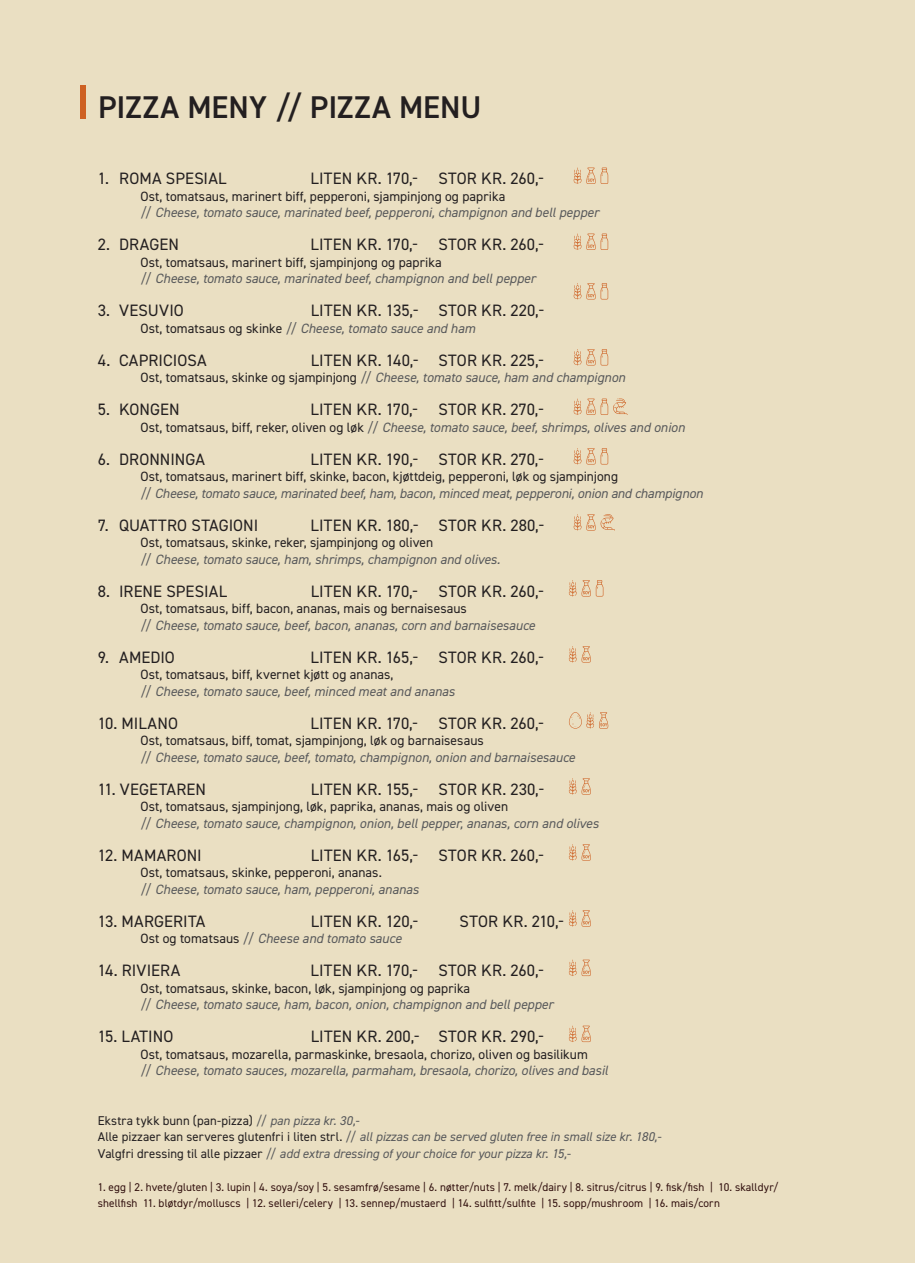
<style>
.page{position:relative;width:915px;height:1263px;background:#fff}
.page>*{position:absolute;margin:0;border:0;box-sizing:border-box;transform-origin:0 0}
.Overskrifter{font:600 31.5px "DIN2014";color:#231f20}
.Meny_overskrift{font:16.5px "DIN2014";letter-spacing:.005em;color:#231f20}
.Menytekst_engelsk{font:italic 13.5px "DIN2014";color:#57585a}
.Menytekst_norsk{font:13.5px "DIN2014";color:#231f20}
.Menytekst_norsk-2{font:italic 13.5px "DIN2014";color:#57585a}
.Ekstrainfo{font:italic 12.75px "DIN2014";color:#57585a}
.Ekstrainfo-2{font:12.75px "DIN2014";letter-spacing:.01em;color:#231f20}
.Allergener_smått{font:11.25px/16.5px "DIN2014";letter-spacing:.01em;color:#32110f}
.s1{font-style:normal;color:#231f20}
.s2{font-style:italic;color:#57585a}
</style>
<div class="page">
<div style="left:0;top:0;width:914px;height:1263px;background:#eadfc2"></div>
<div style="left:80px;top:85px;width:6px;height:33px;background:#ce6123"></div>
<svg style="left:573px;top:168px;width:35px;height:16px"></svg>
<svg style="left:573px;top:283px;width:35px;height:16px"></svg>
<svg style="left:573px;top:448px;width:35px;height:16px"></svg>
<svg style="left:573px;top:234px;width:35px;height:16px"></svg>
<svg style="left:573px;top:349px;width:35px;height:16px"></svg>
<svg style="left:573px;top:399px;width:54px;height:16px"></svg>
<svg style="left:568px;top:580px;width:35px;height:16px"></svg>
<svg style="left:573px;top:514px;width:41px;height:17px"></svg>
<svg style="left:568px;top:778px;width:23px;height:17px"></svg>
<svg style="left:568px;top:910px;width:23px;height:17px"></svg>
<svg style="left:568px;top:844px;width:23px;height:17px"></svg>
<svg style="left:568px;top:960px;width:23px;height:16px"></svg>
<svg style="left:568px;top:1026px;width:23px;height:16px"></svg>
<svg style="left:568px;top:646px;width:23px;height:16px"></svg>
<svg style="left:569px;top:712px;width:39px;height:17px"></svg>
<p class="Overskrifter" style="left:98px;top:86px;width:385px">PIZZA MENY // PIZZA MENU</p>
<p class="Meny_overskrift" style="left:98px;top:168px;width:130px">1. ROMA SPESIAL</p>
<p class="Meny_overskrift" style="left:310px;top:168px;width:234px">LITEN KR. 170,- STOR KR. 260,-</p>
<p class="Menytekst_norsk" style="left:140px;top:187px;width:366px">Ost, tomatsaus, marinert biff, pepperoni, sjampinjong og paprika</p>
<p class="Menytekst_engelsk" style="left:140px;top:204px;width:460px">// Cheese, tomato sauce, marinated beef, pepperoni, champignon and bell pepper</p>
<p class="Meny_overskrift" style="left:98px;top:234px;width:83px">2. DRAGEN</p>
<p class="Meny_overskrift" style="left:310px;top:234px;width:234px">LITEN KR. 170,- STOR KR. 260,-</p>
<p class="Menytekst_norsk" style="left:140px;top:253px;width:302px">Ost, tomatsaus, marinert biff, sjampinjong og paprika</p>
<p class="Menytekst_engelsk" style="left:140px;top:270px;width:397px">// Cheese, tomato sauce, marinated beef, champignon and bell pepper</p>
<p class="Meny_overskrift" style="left:98px;top:300px;width:87px">3. VESUVIO</p>
<p class="Meny_overskrift" style="left:310px;top:300px;width:235px">LITEN KR. 135,- STOR KR. 220,-</p>
<p class="Menytekst_norsk-2" style="left:140px;top:319px;width:336px"><span class="s1">Ost, tomatsaus og skinke</span> // Cheese, tomato sauce and ham</p>
<p class="Meny_overskrift" style="left:98px;top:350px;width:110px">4. CAPRICIOSA</p>
<p class="Meny_overskrift" style="left:310px;top:350px;width:234px">LITEN KR. 140,- STOR KR. 225,-</p>
<p class="Menytekst_norsk-2" style="left:140px;top:369px;width:486px"><span class="s1">Ost, tomatsaus, skinke og sjampinjong</span> // Cheese, tomato sauce, ham and champignon</p>
<p class="Meny_overskrift" style="left:98px;top:399px;width:83px">5. KONGEN</p>
<p class="Meny_overskrift" style="left:310px;top:399px;width:234px">LITEN KR. 170,- STOR KR. 270,-</p>
<p class="Menytekst_norsk-2" style="left:140px;top:418px;width:545px"><span class="s1">Ost, tomatsaus, biff, reker, oliven og løk</span> // Cheese, tomato sauce, beef, shrimps, olives and onion</p>
<p class="Meny_overskrift" style="left:98px;top:449px;width:109px">6. DRONNINGA</p>
<p class="Meny_overskrift" style="left:310px;top:449px;width:234px">LITEN KR. 190,- STOR KR. 270,-</p>
<p class="Menytekst_norsk" style="left:140px;top:468px;width:479px">Ost, tomatsaus, marinert biff, skinke, bacon, kjøttdeig, pepperoni, løk og sjampinjong</p>
<p class="Menytekst_engelsk" style="left:140px;top:484px;width:563px">// Cheese, tomato sauce, marinated beef, ham, bacon, minced meat, pepperoni, onion and champignon</p>
<p class="Meny_overskrift" style="left:98px;top:515px;width:162px">7. QUATTRO STAGIONI</p>
<p class="Meny_overskrift" style="left:310px;top:515px;width:235px">LITEN KR. 180,- STOR KR. 280,-</p>
<p class="Menytekst_norsk" style="left:140px;top:534px;width:294px">Ost, tomatsaus, skinke, reker, sjampinjong og oliven</p>
<p class="Menytekst_engelsk" style="left:140px;top:550px;width:361px">// Cheese, tomato sauce, ham, shrimps, champignon and olives.</p>
<p class="Meny_overskrift" style="left:98px;top:581px;width:130px">8. IRENE SPESIAL</p>
<p class="Meny_overskrift" style="left:310px;top:581px;width:234px">LITEN KR. 170,- STOR KR. 260,-</p>
<p class="Menytekst_norsk" style="left:140px;top:600px;width:328px">Ost, tomatsaus, biff, bacon, ananas, mais og bernaisesaus</p>
<p class="Menytekst_engelsk" style="left:140px;top:616px;width:396px">// Cheese, tomato sauce, beef, bacon, ananas, corn and barnaisesauce</p>
<p class="Meny_overskrift" style="left:98px;top:647px;width:78px">9. AMEDIO</p>
<p class="Meny_overskrift" style="left:310px;top:647px;width:234px">LITEN KR. 165,- STOR KR. 260,-</p>
<p class="Menytekst_norsk" style="left:140px;top:666px;width:254px">Ost, tomatsaus, biff, kvernet kjøtt og ananas,</p>
<p class="Menytekst_engelsk" style="left:140px;top:682px;width:316px">// Cheese, tomato sauce, beef, minced meat and ananas</p>
<p class="Meny_overskrift" style="left:98px;top:713px;width:82px">10. MILANO</p>
<p class="Meny_overskrift" style="left:310px;top:713px;width:234px">LITEN KR. 170,- STOR KR. 260,-</p>
<p class="Menytekst_norsk" style="left:140px;top:732px;width:344px">Ost, tomatsaus, biff, tomat, sjampinjong, løk og barnaisesaus</p>
<p class="Menytekst_engelsk" style="left:140px;top:748px;width:436px">// Cheese, tomato sauce, beef, tomato, champignon, onion and barnaisesauce</p>
<p class="Meny_overskrift" style="left:98px;top:779px;width:110px">11. VEGETAREN</p>
<p class="Meny_overskrift" style="left:310px;top:779px;width:235px">LITEN KR. 155,- STOR KR. 230,-</p>
<p class="Menytekst_norsk" style="left:140px;top:798px;width:369px">Ost, tomatsaus, sjampinjong, løk, paprika, ananas, mais og oliven</p>
<p class="Menytekst_engelsk" style="left:140px;top:814px;width:459px">// Cheese, tomato sauce, champignon, onion, bell pepper, ananas, corn and olives</p>
<p class="Meny_overskrift" style="left:98px;top:845px;width:105px">12. MAMARONI</p>
<p class="Meny_overskrift" style="left:310px;top:845px;width:234px">LITEN KR. 165,- STOR KR. 260,-</p>
<p class="Menytekst_norsk" style="left:140px;top:864px;width:243px">Ost, tomatsaus, skinke, pepperoni, ananas.</p>
<p class="Menytekst_engelsk" style="left:140px;top:880px;width:280px">// Cheese, tomato sauce, ham, pepperoni, ananas</p>
<p class="Meny_overskrift" style="left:98px;top:911px;width:109px">13. MARGERITA</p>
<p class="Meny_overskrift" style="left:310px;top:911px;width:109px">LITEN KR. 120,-</p>
<p class="Meny_overskrift" style="left:459px;top:911px;width:105px">STOR KR. 210,-</p>
<p class="Menytekst_norsk-2" style="left:140px;top:930px;width:262px"><span class="s1">Ost og tomatsaus</span> // Cheese and tomato sauce</p>
<p class="Meny_overskrift" style="left:98px;top:960px;width:84px">14. RIVIERA</p>
<p class="Meny_overskrift" style="left:310px;top:960px;width:234px">LITEN KR. 170,- STOR KR. 260,-</p>
<p class="Menytekst_norsk" style="left:140px;top:979px;width:331px">Ost, tomatsaus, skinke, bacon, løk, sjampinjong og paprika</p>
<p class="Menytekst_engelsk" style="left:140px;top:996px;width:414px">// Cheese, tomato sauce, ham, bacon, onion, champignon and bell pepper</p>
<p class="Meny_overskrift" style="left:98px;top:1026px;width:77px">15. LATINO</p>
<p class="Meny_overskrift" style="left:310px;top:1026px;width:235px">LITEN KR. 200,- STOR KR. 290,-</p>
<p class="Menytekst_norsk" style="left:140px;top:1045px;width:449px">Ost, tomatsaus, mozarella, parmaskinke, bresaola, chorizo, oliven og basilikum</p>
<p class="Menytekst_engelsk" style="left:140px;top:1062px;width:469px">// Cheese, tomato sauces, mozarella, parmaham, bresaola, chorizo, olives and basil</p>
<p class="Ekstrainfo-2" style="left:98px;top:1112px;width:263px">Ekstra tykk bunn (pan-pizza) <span class="s2">// pan pizza kr. 30,-</span></p>
<p class="Ekstrainfo" style="left:98px;top:1129px;width:564px"><span class="s1">Alle pizzaer kan serveres glutenfri i liten strl.</span> // all pizzas can be served gluten free in small size kr. 180,-</p>
<p class="Ekstrainfo" style="left:98px;top:1145px;width:474px"><span class="s1">Valgfri dressing til alle pizzaer</span> // add extra dressing of your choice for your pizza kr. 15,-</p>
<p class="Allergener_smått" style="left:98px;top:1178px;width:682px">1. egg | 2. hvete/gluten | 3. lupin | 4. soya/soy | 5. sesamfrø/sesame | 6. nøtter/nuts | 7. melk/dairy | 8. sitrus/citrus | 9. fisk/fish | 10. skalldyr/ shellfish 11. bløtdyr/molluscs | 12. selleri/celery | 13. sennep/mustaerd | 14. sulfitt/sulfite | 15. sopp/mushroom | 16. mais/corn</p>
</div>
